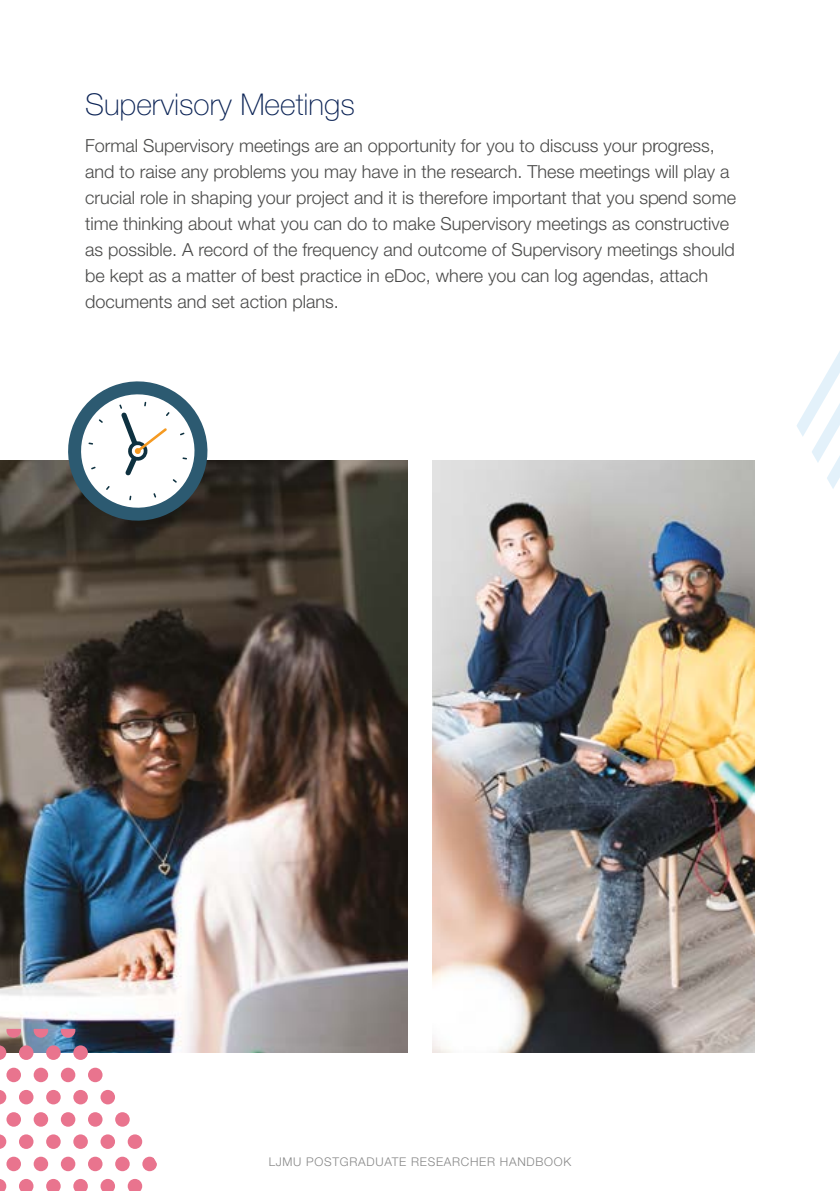
<style>
.page{position:relative;width:840px;height:1191px;background:#fff}
.page>*{position:absolute;margin:0;border:0;box-sizing:border-box;transform-origin:0 0}
.t1{font:100 30px "Helvetica Neue LT Std";color:#0b2355}
.t2{font:300 18px/26px "Helvetica Neue LT Std";color:#4a4a49}
.t3{font:300 12px "Helvetica Neue LT Std";letter-spacing:.06em;color:#878787}
</style>
<div class="page">
<svg style="left:797px;top:353px;width:42px;height:136px"></svg>
<img style="left:0;top:461px;width:408px;height:591px">
<img style="left:432px;top:461px;width:322px;height:591px">
<svg style="left:59px;top:381px;width:157px;height:149px"></svg>
<svg style="left:0;top:1045px;width:6px;height:15px"></svg>
<svg style="left:0;top:1090px;width:6px;height:14px"></svg>
<svg style="left:0;top:1134px;width:6px;height:15px"></svg>
<svg style="left:0;top:1179px;width:6px;height:12px"></svg>
<svg style="left:6px;top:1028px;width:15px;height:9px"></svg>
<div style="left:6px;top:1067px;width:15px;height:15px;background:#e9748e;border-radius:50%"></div>
<div style="left:6px;top:1112px;width:15px;height:14px;background:#e9748e;border-radius:50%"></div>
<div style="left:6px;top:1156px;width:15px;height:15px;background:#e9748e;border-radius:50%"></div>
<div style="left:19px;top:1045px;width:14px;height:15px;background:#e9748e;border-radius:50%"></div>
<div style="left:19px;top:1090px;width:14px;height:14px;background:#e9748e;border-radius:50%"></div>
<div style="left:19px;top:1134px;width:14px;height:15px;background:#e9748e;border-radius:50%"></div>
<svg style="left:19px;top:1179px;width:14px;height:12px"></svg>
<svg style="left:34px;top:1028px;width:14px;height:9px"></svg>
<div style="left:34px;top:1067px;width:14px;height:15px;background:#e9748e;border-radius:50%"></div>
<div style="left:34px;top:1112px;width:14px;height:14px;background:#e9748e;border-radius:50%"></div>
<div style="left:34px;top:1156px;width:14px;height:15px;background:#e9748e;border-radius:50%"></div>
<div style="left:46px;top:1045px;width:15px;height:15px;background:#e9748e;border-radius:50%"></div>
<div style="left:46px;top:1090px;width:15px;height:14px;background:#e9748e;border-radius:50%"></div>
<div style="left:46px;top:1134px;width:15px;height:15px;background:#e9748e;border-radius:50%"></div>
<svg style="left:46px;top:1179px;width:15px;height:12px"></svg>
<svg style="left:61px;top:1028px;width:14px;height:9px"></svg>
<div style="left:61px;top:1067px;width:14px;height:15px;background:#e9748e;border-radius:50%"></div>
<div style="left:61px;top:1112px;width:14px;height:14px;background:#e9748e;border-radius:50%"></div>
<div style="left:61px;top:1156px;width:14px;height:15px;background:#e9748e;border-radius:50%"></div>
<div style="left:73px;top:1045px;width:15px;height:15px;background:#e9748e;border-radius:50%"></div>
<div style="left:73px;top:1090px;width:15px;height:14px;background:#e9748e;border-radius:50%"></div>
<div style="left:73px;top:1134px;width:15px;height:15px;background:#e9748e;border-radius:50%"></div>
<svg style="left:73px;top:1179px;width:15px;height:12px"></svg>
<svg style="left:88px;top:1028px;width:14px;height:9px"></svg>
<div style="left:88px;top:1067px;width:14px;height:15px;background:#e9748e;border-radius:50%"></div>
<div style="left:88px;top:1112px;width:14px;height:14px;background:#e9748e;border-radius:50%"></div>
<div style="left:88px;top:1156px;width:14px;height:15px;background:#e9748e;border-radius:50%"></div>
<svg style="left:100px;top:1045px;width:15px;height:15px"></svg>
<div style="left:100px;top:1090px;width:15px;height:14px;background:#e9748e;border-radius:50%"></div>
<div style="left:100px;top:1134px;width:15px;height:15px;background:#e9748e;border-radius:50%"></div>
<svg style="left:100px;top:1179px;width:15px;height:12px"></svg>
<svg style="left:115px;top:1028px;width:15px;height:9px"></svg>
<div style="left:115px;top:1112px;width:15px;height:14px;background:#e9748e;border-radius:50%"></div>
<div style="left:115px;top:1156px;width:15px;height:15px;background:#e9748e;border-radius:50%"></div>
<svg style="left:128px;top:1045px;width:14px;height:15px"></svg>
<div style="left:128px;top:1134px;width:14px;height:15px;background:#e9748e;border-radius:50%"></div>
<svg style="left:128px;top:1179px;width:14px;height:12px"></svg>
<svg style="left:142px;top:1028px;width:15px;height:9px"></svg>
<div style="left:142px;top:1156px;width:15px;height:15px;background:#e9748e;border-radius:50%"></div>
<svg style="left:155px;top:1045px;width:3px;height:8px"></svg>
<h1 class="t1" style="left:85px;top:87px;width:271px">Supervisory Meetings</h1>
<p class="t2" style="left:85px;top:133px;width:652px">Formal Supervisory meetings are an opportunity for you to discuss your progress, and to raise any problems you may have in the research. These meetings will play a crucial role in shaping your project and it is therefore important that you spend some time thinking about what you can do to make Supervisory meetings as constructive as possible. A record of the frequency and outcome of Supervisory meetings should be kept as a matter of best practice in eDoc, where you can log agendas, attach documents and set action plans.</p>
<p class="t3" style="left:268px;top:1154px;width:304px">LJMU POSTGRADUATE RESEARCHER HANDBOOK</p>
</div>
